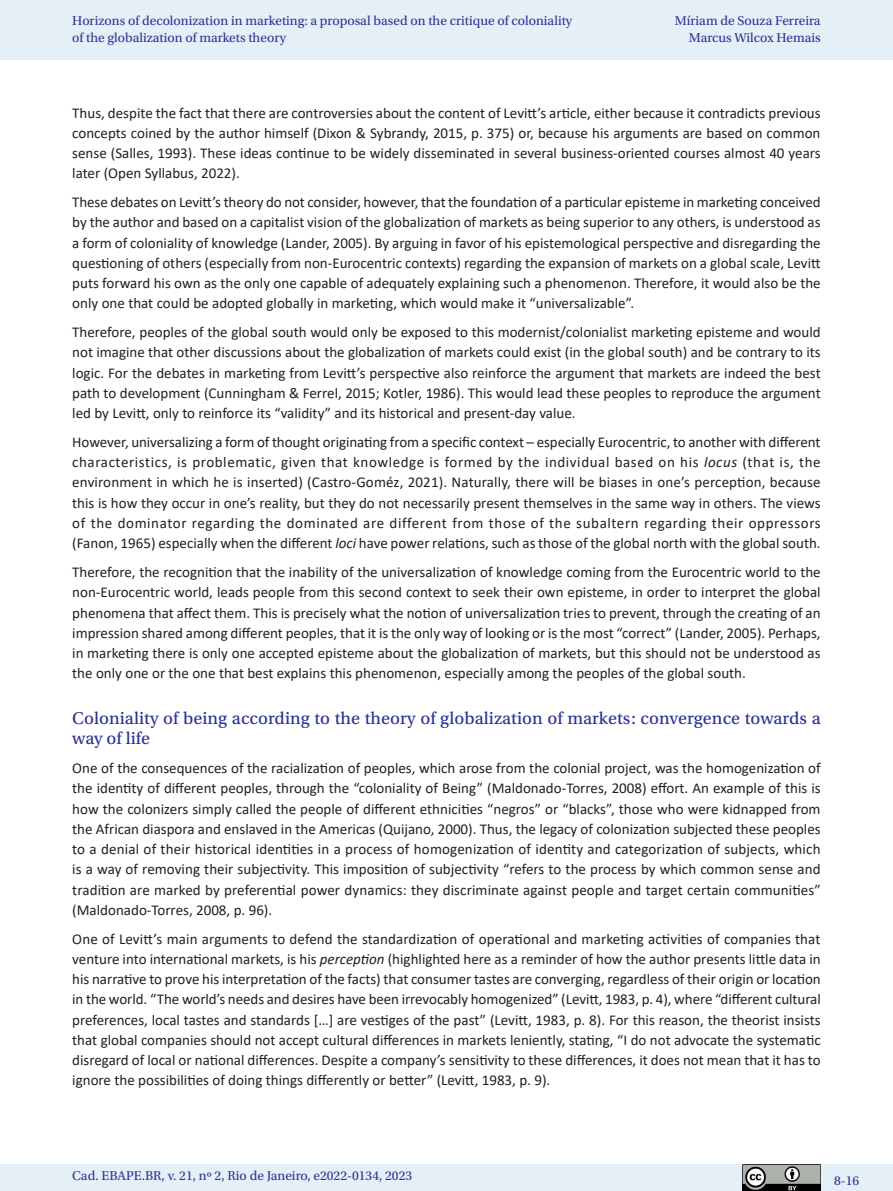
<style>
.page{position:relative;width:893px;height:1191px;background:#fff}
.page>*{position:absolute;margin:0;border:0;box-sizing:border-box;transform-origin:0 0}
._07_2_sub2{font:18px/20.2px "Utopia Std Capt";color:#2b3393}
._06_0_texto{font:15px/20.2px "Calibri";color:#231f20;text-align:justify}
.t1{font:13.5px/16.5px "Utopia Std";color:#2b3393}
.s1{font-style:italic}
</style>
<div class="page">
<div style="left:0;top:0;width:893px;height:60px;background:#e4eff8"></div>
<div style="left:0;top:1164px;width:893px;height:27px;background:#e4eff8"></div>
<img style="left:743px;top:1164px;width:78px;height:27px">
<p class="t1" style="left:72px;top:13px;width:501px">Horizons of decolonization in marketing: a proposal based on the critique of coloniality of the globalization of markets theory</p>
<p class="t1" style="left:675px;top:13px;width:147px;text-align:right">Míriam de Souza Ferreira<br>Marcus Wilcox Hemais</p>
<p class="_06_0_texto" style="left:72px;top:102px;width:750px">Thus, despite the fact that there are controversies about the content of Levitt’s article, either because it contradicts previous concepts coined by the author himself (Dixon &amp; Sybrandy, 2015, p. 375) or, because his arguments are based on common sense (Salles, 1993). These ideas continue to be widely disseminated in several business-oriented courses almost 40 years later (Open Syllabus, 2022).</p>
<p class="_06_0_texto" style="left:72px;top:192px;width:750px">These debates on Levitt’s theory do not consider, however, that the foundation of a particular episteme in marketing conceived by the author and based on a capitalist vision of the globalization of markets as being superior to any others, is understood as a form of coloniality of knowledge (Lander, 2005). By arguing in favor of his epistemological perspective and disregarding the questioning of others (especially from non-Eurocentric contexts) regarding the expansion of markets on a global scale, Levitt puts forward his own as the only one capable of adequately explaining such a phenomenon. Therefore, it would also be the only one that could be adopted globally in marketing, which would make it “universalizable”.</p>
<p class="_06_0_texto" style="left:72px;top:322px;width:750px">Therefore, peoples of the global south would only be exposed to this modernist/colonialist marketing episteme and would not imagine that other discussions about the globalization of markets could exist (in the global south) and be contrary to its logic. For the debates in marketing from Levitt’s perspective also reinforce the argument that markets are indeed the best path to development (Cunningham &amp; Ferrel, 2015; Kotler, 1986). This would lead these peoples to reproduce the argument led by Levitt, only to reinforce its “validity” and its historical and present-day value.</p>
<p class="_06_0_texto" style="left:72px;top:431px;width:750px">However, universalizing a form of thought originating from a specific context – especially Eurocentric, to another with different characteristics, is problematic, given that knowledge is formed by the individual based on his <span class="s1">locus</span> (that is, the environment in which he is inserted) (Castro-Goméz, 2021). Naturally, there will be biases in one’s perception, because this is how they occur in one’s reality, but they do not necessarily present themselves in the same way in others. The views of the dominator regarding the dominated are different from those of the subaltern regarding their oppressors (Fanon, 1965) especially when the different <span class="s1">loci</span> have power relations, such as those of the global north with the global south.</p>
<p class="_06_0_texto" style="left:72px;top:561px;width:750px">Therefore, the recognition that the inability of the universalization of knowledge coming from the Eurocentric world to the non-Eurocentric world, leads people from this second context to seek their own episteme, in order to interpret the global phenomena that affect them. This is precisely what the notion of universalization tries to prevent, through the creating of an impression shared among different peoples, that it is the only way of looking or is the most “correct” (Lander, 2005). Perhaps, in marketing there is only one accepted episteme about the globalization of markets, but this should not be understood as the only one or the one that best explains this phenomenon, especially among the peoples of the global south.</p>
<p class="_07_2_sub2" style="left:72px;top:708px;width:750px">Coloniality of being according to the theory of globalization of markets: convergence towards a way of life</p>
<p class="_06_0_texto" style="left:72px;top:757px;width:750px">One of the consequences of the racialization of peoples, which arose from the colonial project, was the homogenization of the identity of different peoples, through the “coloniality of Being” (Maldonado-Torres, 2008) effort. An example of this is how the colonizers simply called the people of different ethnicities “negros” or “blacks”, those who were kidnapped from the African diaspora and enslaved in the Americas (Quijano, 2000). Thus, the legacy of colonization subjected these peoples to a denial of their historical identities in a process of homogenization of identity and categorization of subjects, which is a way of removing their subjectivity. This imposition of subjectivity “refers to the process by which common sense and tradition are marked by preferential power dynamics: they discriminate against people and target certain communities” (Maldonado-Torres, 2008, p. 96).</p>
<p class="_06_0_texto" style="left:72px;top:928px;width:750px">One of Levitt’s main arguments to defend the standardization of operational and marketing activities of companies that venture into international markets, is his <span class="s1">perception</span> (highlighted here as a reminder of how the author presents little data in his narrative to prove his interpretation of the facts) that consumer tastes are converging, regardless of their origin or location in the world. “The world’s needs and desires have been irrevocably homogenized” (Levitt, 1983, p. 4), where “different cultural preferences, local tastes and standards […] are vestiges of the past” (Levitt, 1983, p. 8). For this reason, the theorist insists that global companies should not accept cultural differences in markets leniently, stating, “I do not advocate the systematic disregard of local or national differences. Despite a company’s sensitivity to these differences, it does not mean that it has to ignore the possibilities of doing things differently or better” (Levitt, 1983, p. 9).</p>
<p class="t1" style="left:72px;top:1167px;width:341px">Cad. EBAPE.BR, v. 21, nº 2, Rio de Janeiro, e2022-0134, 2023</p>
<p class="t1" style="left:834px;top:1172px;width:27px">8-16</p>
</div>
